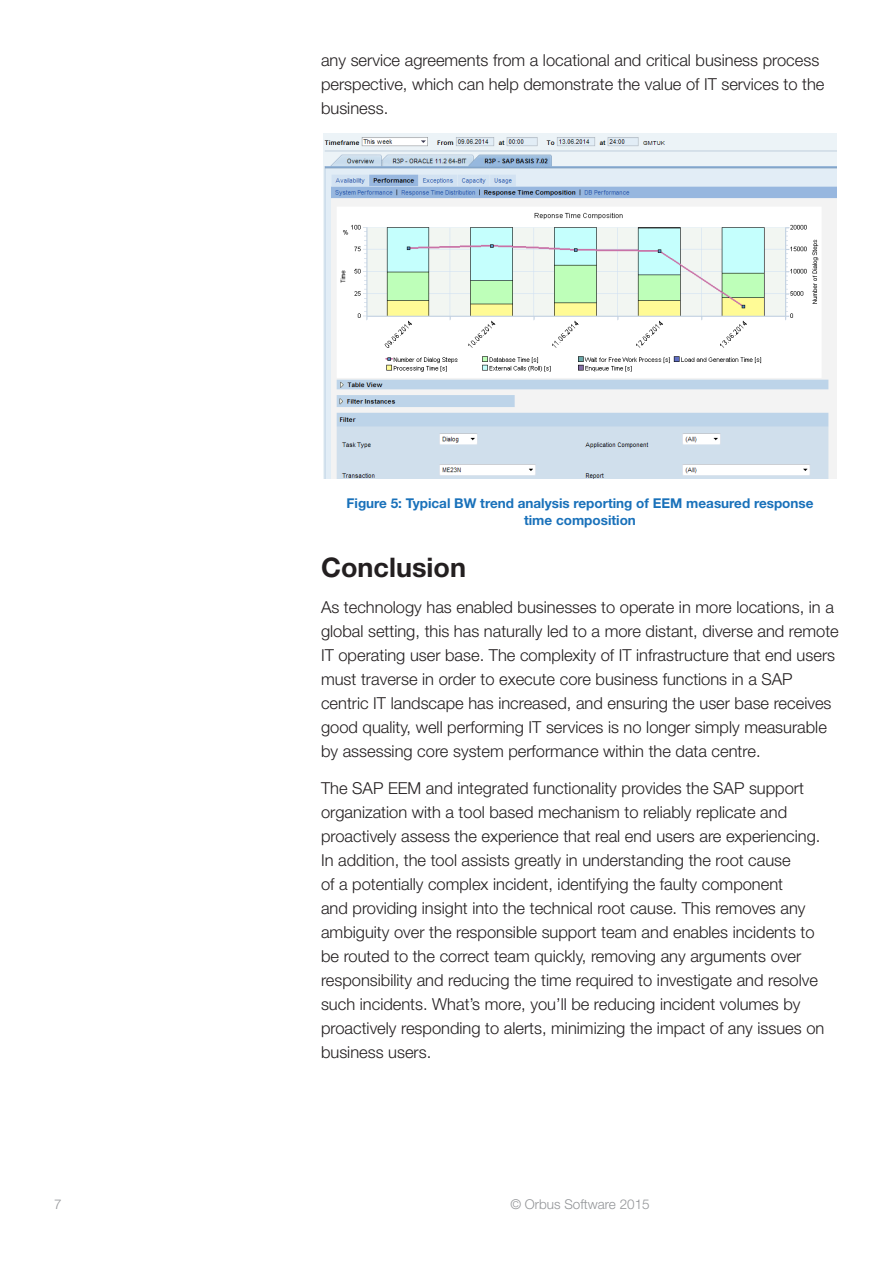
<style>
.page{position:relative;width:893px;height:1263px;background:#fff}
.page>*{position:absolute;margin:0;border:0;box-sizing:border-box;transform-origin:0 0}
.t1{font:700 27px "Helvetica Neue LT Std";color:#231f20}
.t2{font:300 16.5px/24px "Helvetica Neue LT Std";color:#231f20}
.t3{font:700 13.5px/16.5px "Helvetica Neue LT Std";color:#1971ba;text-align:center}
.t4{font:300 13.5px "Helvetica Neue LT Std";color:#939598}
</style>
<div class="page">
<img style="left:323px;top:133px;width:514px;height:345px">
<p class="t2" style="left:321px;top:48px;width:505px">any service agreements from a locational and critical business process perspective, which can help demonstrate the value of IT services to the business.</p>
<p class="t3" style="left:346px;top:495px;width:468px">Figure 5: Typical BW trend analysis reporting of EEM measured response time composition</p>
<p class="t1" style="left:321px;top:550px;width:146px">Conclusion</p>
<p class="t2" style="left:321px;top:595px;width:519px">As technology has enabled businesses to operate in more locations, in a global setting, this has naturally led to a more distant, diverse and remote IT operating user base. The complexity of IT infrastructure that end users must traverse in order to execute core business functions in a SAP centric IT landscape has increased, and ensuring the user base receives good quality, well performing IT services is no longer simply measurable by assessing core system performance within the data centre.</p>
<p class="t2" style="left:321px;top:776px;width:505px">The SAP EEM and integrated functionality provides the SAP support organization with a tool based mechanism to reliably replicate and proactively assess the experience that real end users are experiencing.<br>In addition, the tool assists greatly in understanding the root cause<br>of a potentially complex incident, identifying the faulty component<br>and providing insight into the technical root cause. This removes any ambiguity over the responsible support team and enables incidents to be routed to the correct team quickly, removing any arguments over responsibility and reducing the time required to investigate and resolve such incidents. What’s more, you’ll be reducing incident volumes by proactively responding to alerts, minimizing the impact of any issues on business users.</p>
<p class="t4" style="left:54px;top:1196px;width:9px">7</p>
<p class="t4" style="left:510px;top:1196px;width:141px">© Orbus Software 2015</p>
</div>
